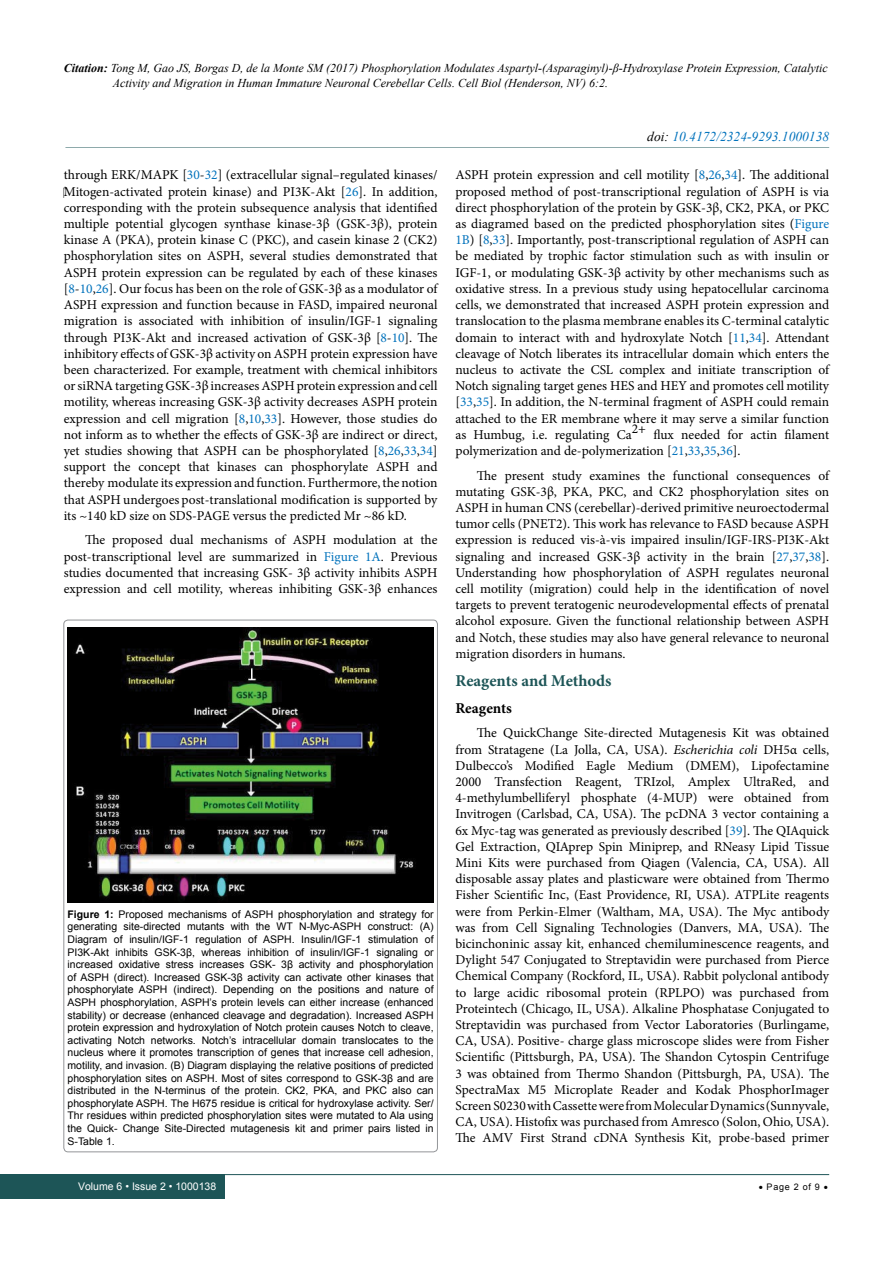
<style>
.page{position:relative;width:893px;height:1263px;background:#fff}
.page>*{position:absolute;margin:0;border:0;box-sizing:border-box;transform-origin:0 0}
.t1{font:700 16.5px "Minion Pro";color:#1d5557}
.t2{font:700 15px "Minion Pro";color:#000}
.t3{font:13.5px/16.2px "Minion Pro";color:#000;text-align:justify}
.t4{font:italic 13.5px "Times New Roman";color:#0072bc}
.t5{font:italic 12px/15px "Times New Roman";color:#000}
.t6{font:10.5px/12.6px "Arial";color:#000;text-align:justify}
.t7{font:10.5px "Arial";color:#fff}
.t8{font:9px "Arial";letter-spacing:.08em;color:#000}
.s1{font-weight:700}
.s2{color:#0072bc}
.s3{color:#000}
.s4{font-style:italic}
</style>
<div class="page">
<div style="left:0;top:1174px;width:225px;height:25px;background:#1d5557"></div>
<hr style="left:221px;top:1174px;width:608px;height:1px;background:#1d5557">
<hr style="left:65px;top:147px;width:764px;height:1px;background:#1d5557">
<img style="left:68px;top:627px;width:366px;height:275px">
<p class="t5" style="left:113px;top:60px;width:716px;text-indent:-49px"><span class="s1">Citation:</span> Tong M, Gao JS, Borgas D, de la Monte SM (2017) Phosphorylation Modulates Aspartyl-(Asparaginyl)-β-Hydroxylase Protein Expression, Catalytic<br>Activity and Migration in Human Immature Neuronal Cerebellar Cells. Cell Biol (Henderson, NV) 6:2.</p>
<p class="t3" style="left:64px;top:167px;width:375px">through ERK/MAPK [<span class="s2">30</span>-<span class="s2">32</span>] (extracellular signal–regulated kinases/ Mitogen-activated protein kinase) and PI3K-Akt [<span class="s2">26</span>]. In addition, corresponding with the protein subsequence analysis that identified multiple potential glycogen synthase kinase-3β (GSK-3β), protein kinase A (PKA), protein kinase C (PKC), and casein kinase 2 (CK2) phosphorylation sites on ASPH, several studies demonstrated that ASPH protein expression can be regulated by each of these kinases [<span class="s2">8</span>-<span class="s2">10</span>,<span class="s2">26</span>]. Our focus has been on the role of GSK-3β as a modulator of ASPH expression and function because in FASD, impaired neuronal migration is associated with inhibition of insulin/IGF-1 signaling through PI3K-Akt and increased activation of GSK-3β [<span class="s2">8</span>-<span class="s2">10</span>]. The inhibitory effects of GSK-3β activity on ASPH protein expression have been characterized. For example, treatment with chemical inhibitors or siRNA targeting GSK-3β increases ASPH protein expression and cell motility, whereas increasing GSK-3β activity decreases ASPH protein expression and cell migration [<span class="s2">8</span>,<span class="s2">10</span>,<span class="s2">33</span>]. However, those studies do not inform as to whether the effects of GSK-3β are indirect or direct, yet studies showing that ASPH can be phosphorylated [<span class="s2">8</span>,<span class="s2">26</span>,<span class="s2">33</span>,<span class="s2">34</span>] support the concept that kinases can phosphorylate ASPH and thereby modulate its expression and function. Furthermore, the notion that ASPH undergoes post-translational modification is supported by its ~140 kD size on SDS-PAGE versus the predicted Mr ~86 kD.</p>
<p class="t3" style="left:64px;top:532px;width:375px;text-indent:21px">The proposed dual mechanisms of ASPH modulation at the post-transcriptional level are summarized in <span class="s2">Figure 1A</span>. Previous studies documented that increasing GSK- 3β activity inhibits ASPH expression and cell motility, whereas inhibiting GSK-3β enhances</p>
<p class="t6" style="left:68px;top:908px;width:368px"><span class="s1">Figure 1:</span> Proposed mechanisms of ASPH phosphorylation and strategy for generating site-directed mutants with the WT N-Myc-ASPH construct: (A)<br>Diagram of insulin/IGF-1 regulation of ASPH. Insulin/IGF-1 stimulation of PI3K-Akt inhibits GSK-3β, whereas inhibition of insulin/IGF-1 signaling or increased oxidative stress increases GSK- 3β activity and phosphorylation of ASPH (direct). Increased GSK-3β activity can activate other kinases that phosphorylate ASPH (indirect). Depending on the positions and nature of ASPH phosphorylation, ASPH’s protein levels can either increase (enhanced stability) or decrease (enhanced cleavage and degradation). Increased ASPH protein expression and hydroxylation of Notch protein causes Notch to cleave, activating Notch networks. Notch’s intracellular domain translocates to the nucleus where it promotes transcription of genes that increase cell adhesion, motility, and invasion. (B) Diagram displaying the relative positions of predicted phosphorylation sites on ASPH. Most of sites correspond to GSK-3β and are distributed in the N-terminus of the protein. CK2, PKA, and PKC also can phosphorylate ASPH. The H675 residue is critical for hydroxylase activity. Ser/ Thr residues within predicted phosphorylation sites were mutated to Ala using the Quick- Change Site-Directed mutagenesis kit and primer pairs listed in S-Table 1.</p>
<p class="t7" style="left:78px;top:1180px;width:140px">Volume 6 • Issue 2 • 1000138</p>
<p class="t4" style="left:647px;top:127px;width:183px"><span class="s3">doi:</span> 10.4172/2324-9293.1000138</p>
<p class="t3" style="left:455px;top:167px;width:375px">ASPH protein expression and cell motility [<span class="s2">8</span>,<span class="s2">26</span>,<span class="s2">34</span>]. The additional proposed method of post-transcriptional regulation of ASPH is via direct phosphorylation of the protein by GSK-3β, CK2, PKA, or PKC as diagramed based on the predicted phosphorylation sites (<span class="s2">Figure 1B</span>) [<span class="s2">8</span>,<span class="s2">33</span>]. Importantly, post-transcriptional regulation of ASPH can be mediated by trophic factor stimulation such as with insulin or IGF-1, or modulating GSK-3β activity by other mechanisms such as oxidative stress. In a previous study using hepatocellular carcinoma cells, we demonstrated that increased ASPH protein expression and translocation to the plasma membrane enables its C-terminal catalytic domain to interact with and hydroxylate Notch [<span class="s2">11</span>,<span class="s2">34</span>]. Attendant cleavage of Notch liberates its intracellular domain which enters the nucleus to activate the CSL complex and initiate transcription of Notch signaling target genes HES and HEY and promotes cell motility [<span class="s2">33</span>,<span class="s2">35</span>]. In addition, the N-terminal fragment of ASPH could remain attached to the ER membrane where it may serve a similar function as Humbug, i.e. regulating Ca2+ flux needed for actin filament polymerization and de-polymerization [<span class="s2">21</span>,<span class="s2">33</span>,<span class="s2">35</span>,<span class="s2">36</span>].</p>
<p class="t3" style="left:455px;top:467px;width:375px;text-indent:21px">The present study examines the functional consequences of mutating GSK-3β, PKA, PKC, and CK2 phosphorylation sites on ASPH in human CNS (cerebellar)-derived primitive neuroectodermal tumor cells (PNET2). This work has relevance to FASD because ASPH expression is reduced vis-à-vis impaired insulin/IGF-IRS-PI3K-Akt signaling and increased GSK-3β activity in the brain [<span class="s2">27</span>,<span class="s2">37</span>,<span class="s2">38</span>].<br>Understanding how phosphorylation of ASPH regulates neuronal cell motility (migration) could help in the identification of novel targets to prevent teratogenic neurodevelopmental effects of prenatal alcohol exposure. Given the functional relationship between ASPH and Notch, these studies may also have general relevance to neuronal migration disorders in humans.</p>
<p class="t1" style="left:455px;top:669px;width:158px">Reagents and Methods</p>
<p class="t2" style="left:455px;top:697px;width:58px">Reagents</p>
<p class="t3" style="left:455px;top:725px;width:375px;text-indent:21px">The QuickChange Site-directed Mutagenesis Kit was obtained from Stratagene (La Jolla, CA, USA). <span class="s4">Escherichia coli</span> DH5α cells, Dulbecco’s Modified Eagle Medium (DMEM), Lipofectamine 2000 Transfection Reagent, TRIzol, Amplex UltraRed, and 4-methylumbelliferyl phosphate (4-MUP) were obtained from Invitrogen (Carlsbad, CA, USA). The pcDNA 3 vector containing a 6x Myc-tag was generated as previously described [<span class="s2">39</span>]. The QIAquick Gel Extraction, QIAprep Spin Miniprep, and RNeasy Lipid Tissue Mini Kits were purchased from Qiagen (Valencia, CA, USA). All disposable assay plates and plasticware were obtained from Thermo Fisher Scientific Inc, (East Providence, RI, USA). ATPLite reagents were from Perkin-Elmer (Waltham, MA, USA). The Myc antibody was from Cell Signaling Technologies (Danvers, MA, USA). The bicinchoninic assay kit, enhanced chemiluminescence reagents, and Dylight 547 Conjugated to Streptavidin were purchased from Pierce Chemical Company (Rockford, IL, USA). Rabbit polyclonal antibody to large acidic ribosomal protein (RPLPO) was purchased from Proteintech (Chicago, IL, USA). Alkaline Phosphatase Conjugated to Streptavidin was purchased from Vector Laboratories (Burlingame, CA, USA). Positive- charge glass microscope slides were from Fisher Scientific (Pittsburgh, PA, USA). The Shandon Cytospin Centrifuge 3 was obtained from Thermo Shandon (Pittsburgh, PA, USA). The SpectraMax M5 Microplate Reader and Kodak PhosphorImager Screen S0230 with Cassette were from Molecular Dynamics (Sunnyvale, CA, USA). Histofix was purchased from Amresco (Solon, Ohio, USA).<br>The AMV First Strand cDNA Synthesis Kit, probe-based primer</p>
<p class="t8" style="left:759px;top:1181px;width:71px">• Page 2 of 9 •</p>
</div>
